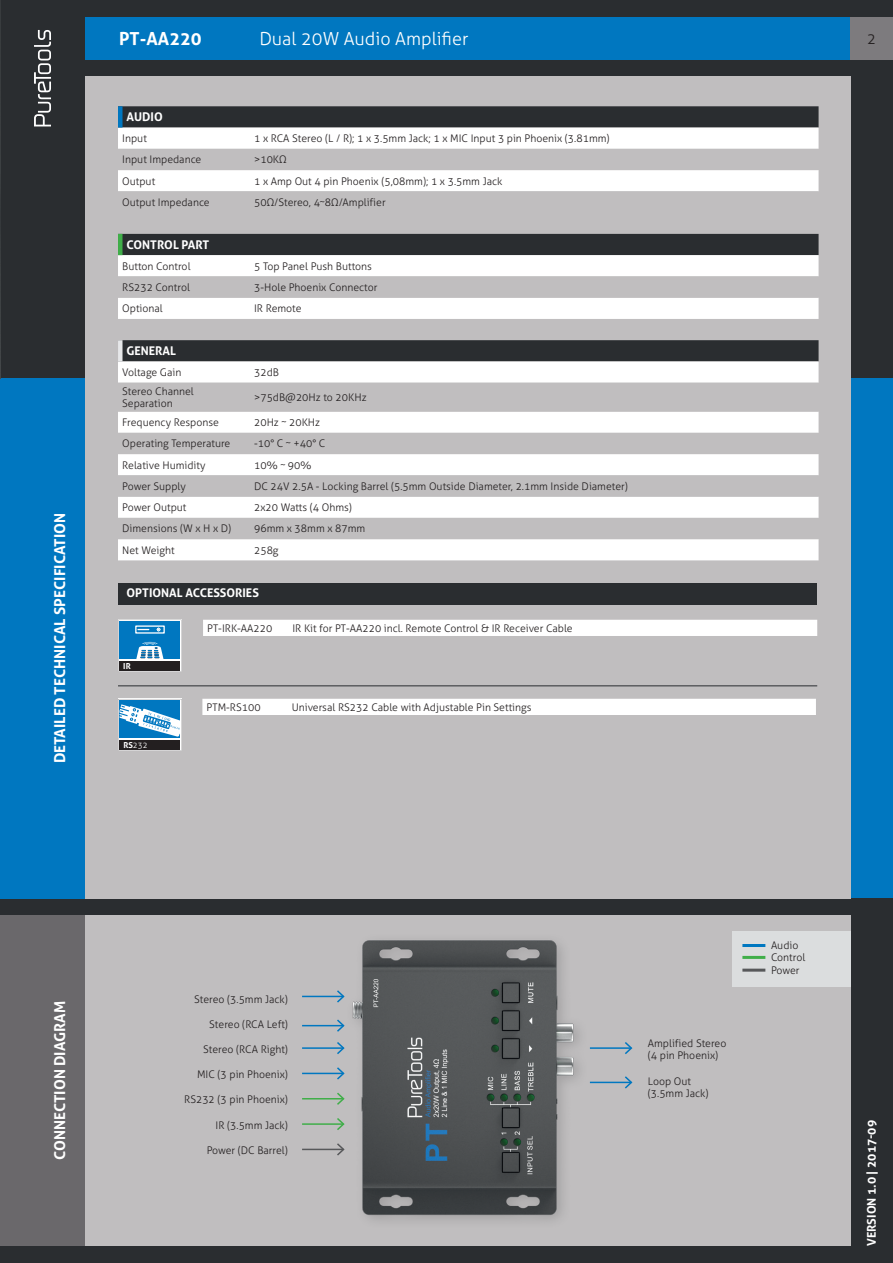
<style>
.page{position:relative;width:893px;height:1263px;background:#2a2d30}
.page>*{position:absolute;margin:0;border:0;box-sizing:border-box;transform-origin:0 0}
.t1{font:300 18px "Aller";color:#fff}
.t2{font:700 18px "Aller";color:#fff}
.t3{font:700 15px "Aller";color:#fff}
.t4{font:300 15px "Aller";color:#231f20}
.t5{font:700 12px "Aller";color:#fff}
.t6{font:300 10.5px/12.6px "Aller";color:#231f20}
.t7{font:300 8.25px "Aller";color:#fff}
.t8{font:700 8.25px "Aller";color:#fff}
.s1{font-weight:700}
</style>
<div class="page">
<div style="left:0;top:915px;width:85px;height:331px;background:#6a686b"></div>
<div style="left:0;top:378px;width:85px;height:520px;background:#0077c0"></div>
<div style="left:850px;top:378px;width:43px;height:519px;background:#0077c0"></div>
<div style="left:85px;top:915px;width:765px;height:331px;background:#c0bebf"></div>
<hr style="left:0;top:915px;width:1px;height:331px;background:#c0bebf">
<div style="left:85px;top:76px;width:765px;height:822px;background:#c0bebf"></div>
<div style="left:85px;top:17px;width:808px;height:42px;background:#0077c0"></div>
<div style="left:850px;top:17px;width:43px;height:42px;background:#7d7b7e"></div>
<svg style="left:118px;top:106px;width:701px;height:85px"></svg>
<svg style="left:118px;top:234px;width:701px;height:85px"></svg>
<div style="left:123px;top:340px;width:696px;height:21px;background:#2a2d30"></div>
<svg style="left:118px;top:361px;width:701px;height:199px;fill:#fff"></svg>
<svg style="left:118px;top:383px;width:701px;height:156px"></svg>
<img style="left:0;top:0;width:1px;height:378px">
<hr style="left:302px;top:996px;width:41px;height:1px;background:#0077c0">
<svg style="left:335px;top:990px;width:10px;height:13px"></svg>
<hr style="left:302px;top:1025px;width:41px;height:1px;background:#0077c0">
<svg style="left:335px;top:1019px;width:10px;height:13px"></svg>
<hr style="left:590px;top:1047px;width:41px;height:2px;background:#0077c0">
<svg style="left:623px;top:1042px;width:10px;height:12px"></svg>
<hr style="left:590px;top:1082px;width:41px;height:1px;background:#0077c0">
<svg style="left:623px;top:1076px;width:10px;height:13px"></svg>
<hr style="left:302px;top:1047px;width:41px;height:2px;background:#0077c0">
<svg style="left:335px;top:1042px;width:10px;height:12px"></svg>
<hr style="left:302px;top:1073px;width:41px;height:1px;background:#0077c0">
<svg style="left:335px;top:1067px;width:10px;height:13px"></svg>
<hr style="left:302px;top:1098px;width:41px;height:1px;background:#40ae49">
<svg style="left:335px;top:1093px;width:10px;height:12px"></svg>
<hr style="left:302px;top:1123px;width:41px;height:2px;background:#40ae49">
<svg style="left:335px;top:1118px;width:10px;height:12px"></svg>
<hr style="left:302px;top:1149px;width:41px;height:1px;background:#57585a">
<svg style="left:335px;top:1143px;width:10px;height:13px"></svg>
<div style="left:732px;top:931px;width:118px;height:56px;background:#dbddde"></div>
<hr style="left:742px;top:944px;width:23px;height:3px;background:#0077c0">
<hr style="left:742px;top:956px;width:23px;height:3px;background:#40ae49">
<hr style="left:742px;top:969px;width:23px;height:3px;background:#57585a">
<svg style="left:34px;top:30px;width:17px;height:96px"></svg>
<img style="left:352px;top:940px;width:238px;height:280px">
<div style="left:118px;top:106px;width:5px;height:22px;background:#0077c0"></div>
<div style="left:118px;top:234px;width:5px;height:21px;background:#40ae49"></div>
<div style="left:118px;top:340px;width:5px;height:21px;background:#e6e7e9"></div>
<div style="left:118px;top:583px;width:699px;height:22px;background:#2a2d30"></div>
<svg style="left:118px;top:620px;width:64px;height:52px"></svg>
<div style="left:202px;top:699px;width:614px;height:16px;background:#fff"></div>
<svg style="left:118px;top:699px;width:64px;height:52px"></svg>
<div style="left:203px;top:620px;width:614px;height:16px;background:#fff"></div>
<hr style="left:118px;top:686px;width:699px;height:1px;background:#2a2d30">
<h2 class="t3" style="left:50px;top:763px;width:252px;rotate:-90deg">DETAILED TECHNICAL SPECIFICATION</h2>
<h1 class="t2" style="left:119px;top:27px;width:84px">PT-AA220</h1>
<h1 class="t1" style="left:259px;top:28px;width:210px">Dual 20W Audio Amplifier</h1>
<p class="t5" style="left:127px;top:110px;width:38px">AUDIO</p>
<p class="t6" style="left:122px;top:132px;width:26px">Input</p>
<p class="t6" style="left:254px;top:132px;width:357px">1 x RCA Stereo (L / R); 1 x 3.5mm Jack; 1 x MIC Input 3 pin Phoenix (3.81mm)</p>
<p class="t6" style="left:122px;top:153px;width:81px">Input Impedance</p>
<p class="t6" style="left:254px;top:153px;width:34px">&gt;10KΩ</p>
<p class="t6" style="left:122px;top:175px;width:34px">Output</p>
<p class="t6" style="left:254px;top:175px;width:250px">1 x Amp Out 4 pin Phoenix (5,08mm); 1 x 3.5mm Jack</p>
<p class="t6" style="left:122px;top:196px;width:89px">Output Impedance</p>
<p class="t6" style="left:254px;top:196px;width:133px">50Ω/Stereo, 4~8Ω/Amplifier</p>
<p class="t5" style="left:127px;top:237px;width:84px">CONTROL PART</p>
<p class="t6" style="left:122px;top:260px;width:70px">Button Control</p>
<p class="t6" style="left:254px;top:260px;width:119px">5 Top Panel Push Buttons</p>
<p class="t6" style="left:122px;top:281px;width:69px">RS232 Control</p>
<p class="t6" style="left:254px;top:281px;width:125px">3-Hole Phoenix Connector</p>
<p class="t6" style="left:122px;top:302px;width:42px">Optional</p>
<p class="t6" style="left:254px;top:302px;width:49px">IR Remote</p>
<p class="t5" style="left:127px;top:344px;width:51px">GENERAL</p>
<p class="t6" style="left:122px;top:366px;width:61px">Voltage Gain</p>
<p class="t6" style="left:254px;top:366px;width:26px">32dB</p>
<p class="t6" style="left:122px;top:385px;width:73px">Stereo Channel<br>Separation</p>
<p class="t6" style="left:254px;top:391px;width:114px">&gt;75dB@20Hz to 20KHz</p>
<p class="t6" style="left:122px;top:416px;width:98px">Frequency Response</p>
<p class="t6" style="left:254px;top:416px;width:68px">20Hz ~ 20KHz</p>
<p class="t6" style="left:122px;top:437px;width:110px">Operating Temperature</p>
<p class="t6" style="left:254px;top:437px;width:73px">-10° C ~ +40° C</p>
<p class="t6" style="left:122px;top:459px;width:85px">Relative Humidity</p>
<p class="t6" style="left:254px;top:459px;width:59px">10% ~ 90%</p>
<p class="t6" style="left:122px;top:480px;width:65px">Power Supply</p>
<p class="t6" style="left:254px;top:480px;width:375px">DC 24V 2.5A - Locking Barrel (5.5mm Outside Diameter, 2.1mm Inside Diameter)</p>
<p class="t6" style="left:122px;top:501px;width:66px">Power Output</p>
<p class="t6" style="left:254px;top:501px;width:99px">2x20 Watts (4 Ohms)</p>
<p class="t6" style="left:122px;top:522px;width:110px">Dimensions (W x H x D)</p>
<p class="t6" style="left:254px;top:522px;width:113px">96mm x 38mm x 87mm</p>
<p class="t6" style="left:122px;top:544px;width:54px">Net Weight</p>
<p class="t6" style="left:254px;top:544px;width:26px">258g</p>
<p class="t5" style="left:127px;top:585px;width:134px">OPTIONAL ACCESSORIES</p>
<p class="t8" style="left:123px;top:660px;width:9px">IR</p>
<p class="t7" style="left:123px;top:740px;width:26px"><span class="s1">RS</span>232</p>
<p class="t6" style="left:207px;top:622px;width:67px">PT-IRK-AA220</p>
<p class="t6" style="left:292px;top:622px;width:282px">IR Kit for PT-AA220 incl. Remote Control &amp; IR Receiver Cable</p>
<p class="t6" style="left:207px;top:701px;width:56px">PTM-RS100</p>
<p class="t6" style="left:292px;top:701px;width:241px">Universal RS232 Cable with Adjustable Pin Settings</p>
<h2 class="t4" style="left:867px;top:29px;width:10px">2</h2>
<h2 class="t3" style="left:50px;top:1160px;width:160px;rotate:-90deg">CONNECTION DIAGRAM</h2>
<p class="t6" style="left:194px;top:992px;width:95px">Stereo (3.5mm Jack)</p>
<p class="t6" style="left:209px;top:1018px;width:80px">Stereo (RCA Left)</p>
<p class="t6" style="left:203px;top:1043px;width:86px">Stereo (RCA Right)</p>
<p class="t6" style="left:197px;top:1068px;width:92px">MIC (3 pin Phoenix)</p>
<p class="t6" style="left:184px;top:1093px;width:105px">RS232 (3 pin Phoenix)</p>
<p class="t6" style="left:216px;top:1118px;width:74px">IR (3.5mm Jack)</p>
<p class="t6" style="left:207px;top:1144px;width:83px">Power (DC Barrel)</p>
<p class="t6" style="left:648px;top:1037px;width:80px">Amplified Stereo (4 pin Phoenix)</p>
<p class="t6" style="left:648px;top:1074px;width:62px">Loop Out (3.5mm Jack)</p>
<p class="t6" style="left:771px;top:939px;width:36px">Audio<br>Control<br>Power</p>
<p class="t5" style="left:864px;top:1246px;width:127px;rotate:-90deg">VERSION 1.0 | 2017-09</p>
</div>
